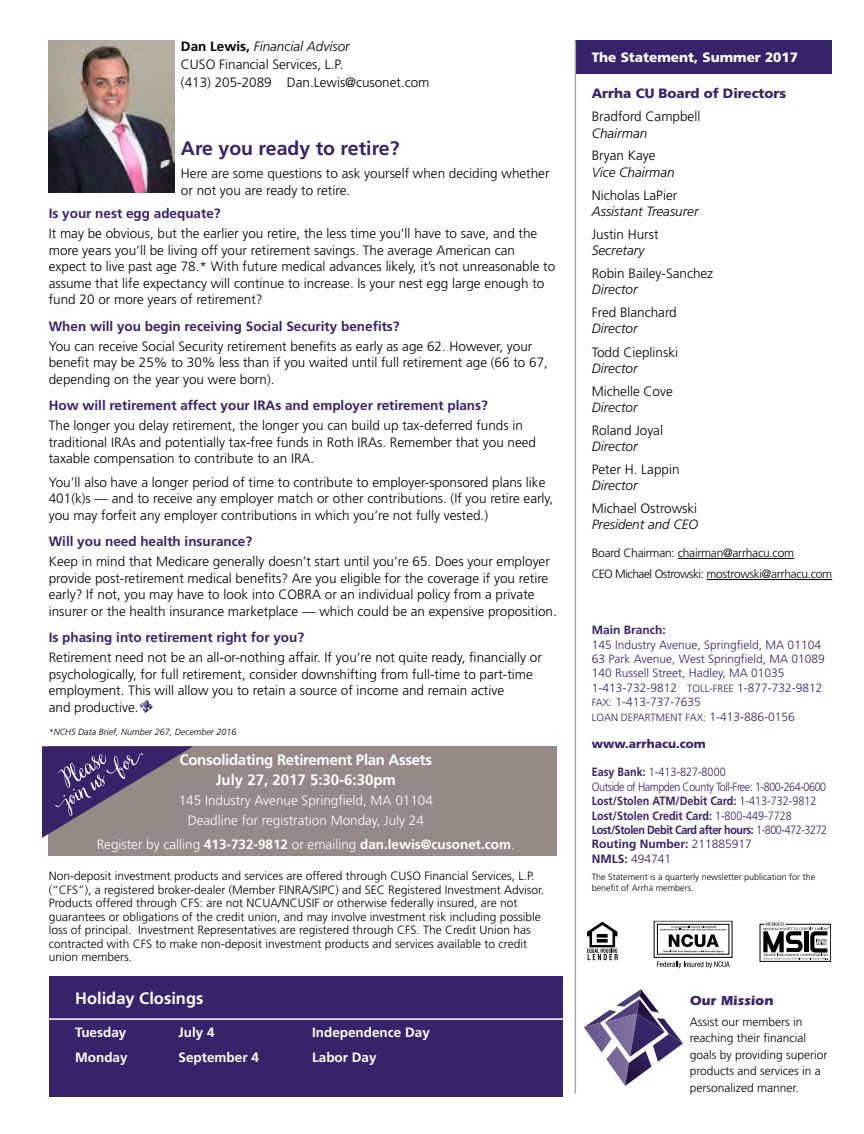
<style>
.page{position:relative;width:864px;height:1134px;background:#fff}
.page>*{position:absolute;margin:0;border:0;box-sizing:border-box;transform-origin:0 0}
.t1{font:700 19.5px "Frutiger";color:#37236a}
.t2{font:700 16.5px "Frutiger";color:#fff}
.t3{font:700 15px/20.2px "Frutiger";letter-spacing:-.02em;color:#fff;text-align:center}
.t4{font:300 13.5px/16.5px "Frutiger";color:#000}
.t5{font:700 13.5px "Frutiger";color:#37236a}
.t6{font:700 13.5px "Frutiger";color:#fff}
.t7{font:italic 300 13.5px "Frutiger";color:#000}
.t8{font:300 13.5px/20.2px "Frutiger";color:#fff;text-align:center}
.t9{font:900 13.5px "Frutiger";color:#fff}
.t10{font:900 13.5px "Frutiger";color:#37236a}
.t11{font:700 13.5px "Itc Eras";color:#37236a}
.t12{font:300 12px/13.5px "Frutiger";color:#000}
.t13{font:300 12px/14.4px "Frutiger";letter-spacing:-.04em;color:#37236a;scale:.9 1}
.t14{font:300 12px/14.4px "Frutiger";color:#37236a}
.t15{font:300 12px/21.1px "Frutiger";letter-spacing:-.025em;color:#000}
.t16{font:900 12px "Frutiger";color:#37236a}
.t17{font:700 12px "Frutiger";color:#37236a}
.t18{font:300 10.5px "Frutiger";color:#37236a}
.t19{font:300 9px/10.8px "Frutiger";color:#000}
.t20{font:italic 300 9px "Frutiger";color:#000}
.s1{font-weight:700}
.s2{font-style:italic}
.s3{font-weight:300}
.s4{font-size:10.5px}
.s5{font-size:12px}
</style>
<div class="page">
<div style="left:575px;top:40px;width:257px;height:34px;background:#37236a"></div>
<hr style="left:678px;top:558px;width:116px;height:1px;background:#000">
<hr style="left:707px;top:579px;width:125px;height:1px;background:#000">
<svg style="left:587px;top:922px;width:31px;height:39px"></svg>
<svg style="left:759px;top:923px;width:72px;height:39px"></svg>
<div style="left:654px;top:921px;width:78px;height:37px;border:1px solid #000"></div>
<div style="left:657px;top:924px;width:72px;height:31px;border:1px solid #000"></div>
<svg style="left:660px;top:926px;width:67px;height:27px"></svg>
<svg style="left:657px;top:961px;width:73px;height:7px"></svg>
<hr style="left:575px;top:40px;width:1px;height:1054px;background:#a7a9ac">
<div style="left:49px;top:976px;width:514px;height:120px;background:#37236a"></div>
<hr style="left:45px;top:1018px;width:521px;height:2px;background:#fff">
<svg style="left:584px;top:989px;width:99px;height:97px"></svg>
<img style="left:49px;top:40px;width:125px;height:152px">
<div style="left:49px;top:746px;width:508px;height:109px;background:#958a85"></div>
<svg style="left:42px;top:746px;width:151px;height:92px"></svg>
<svg style="left:139px;top:700px;width:14px;height:13px"></svg>
<p class="t4" style="left:181px;top:37px;width:250px;line-height:18px"><span class="s1">Dan Lewis,</span> <span class="s2">Financial Advisor<br></span>CUSO Financial Services, L.P.<br>(413) 205-2089 Dan.Lewis@cusonet.com</p>
<h1 class="t1" style="left:181px;top:137px;width:220px">Are you ready to retire?</h1>
<p class="t4" style="left:181px;top:165px;width:370px">Here are some questions to ask yourself when deciding whether or not you are ready to retire.</p>
<p class="t5" style="left:49px;top:205px;width:173px">Is your nest egg adequate?</p>
<p class="t4" style="left:49px;top:225px;width:508px">It may be obvious, but the earlier you retire, the less time you’ll have to save, and the more years you’ll be living off your retirement savings. The average American can expect to live past age 78.* With future medical advances likely, it’s not unreasonable to assume that life expectancy will continue to increase. Is your nest egg large enough to fund 20 or more years of retirement?</p>
<p class="t5" style="left:49px;top:318px;width:352px">When will you begin receiving Social Security benefits?</p>
<p class="t4" style="left:49px;top:338px;width:501px">You can receive Social Security retirement benefits as early as age 62. However, your benefit may be 25% to 30% less than if you waited until full retirement age (66 to 67, depending on the year you were born).</p>
<p class="t5" style="left:49px;top:397px;width:441px">How will retirement affect your IRAs and employer retirement plans?</p>
<p class="t4" style="left:49px;top:417px;width:489px">The longer you delay retirement, the longer you can build up tax-deferred funds in traditional IRAs and potentially tax-free funds in Roth IRAs. Remember that you need taxable compensation to contribute to an IRA.</p>
<p class="t4" style="left:49px;top:474px;width:506px">You’ll also have a longer period of time to contribute to employer-sponsored plans like<br>401(k)s — and to receive any employer match or other contributions. (If you retire early, you may forfeit any employer contributions in which you’re not fully vested.)</p>
<p class="t5" style="left:49px;top:533px;width:205px">Will you need health insurance?</p>
<p class="t4" style="left:49px;top:553px;width:510px">Keep in mind that Medicare generally doesn’t start until you’re 65. Does your employer provide post-retirement medical benefits? Are you eligible for the coverage if you retire early? If not, you may have to look into COBRA or an individual policy from a private insurer or the health insurance marketplace — which could be an expensive proposition.</p>
<p class="t5" style="left:49px;top:629px;width:257px">Is phasing into retirement right for you?</p>
<p class="t4" style="left:49px;top:649px;width:495px">Retirement need not be an all-or-nothing affair. If you’re not quite ready, financially or psychologically, for full retirement, consider downshifting from full-time to part-time employment. This will allow you to retain a source of income and remain active<br>and productive.</p>
<p class="t20" style="left:49px;top:727px;width:189px">*NCHS Data Brief, Number 267, December 2016</p>
<p class="t3" style="left:180px;top:749px;width:254px">Consolidating Retirement Plan Assets<br>July 27, 2017 5:30-6:30pm</p>
<p class="t8" style="left:179px;top:790px;width:256px">145 Industry Avenue Springfield, MA 01104<br>Deadline for registration Monday, July 24</p>
<p class="t6" style="left:97px;top:836px;width:420px"><span class="s3">Register by calling</span> 413-732-9812 <span class="s3">or emailing</span> dan.lewis@cusonet.com<span class="s3">.</span></p>
<p class="t12" style="left:49px;top:869px;width:497px">Non-deposit investment products and services are offered through CUSO Financial Services, L.P. (“CFS”), a registered broker-dealer (Member FINRA/SIPC) and SEC Registered Investment Advisor.<br>Products offered through CFS: are not NCUA/NCUSIF or otherwise federally insured, are not guarantees or obligations of the credit union, and may involve investment risk including possible loss of principal. Investment Representatives are registered through CFS. The Credit Union has contracted with CFS to make non-deposit investment products and services available to credit union members.</p>
<p class="t2" style="left:75px;top:989px;width:130px">Holiday Closings</p>
<p class="t6" style="left:75px;top:1024px;width:53px">Tuesday</p>
<p class="t6" style="left:179px;top:1024px;width:38px">July 4</p>
<p class="t6" style="left:312px;top:1024px;width:119px">Independence Day</p>
<p class="t6" style="left:75px;top:1049px;width:54px">Monday</p>
<p class="t6" style="left:179px;top:1049px;width:82px">September 4</p>
<p class="t6" style="left:312px;top:1049px;width:66px">Labor Day</p>
<p class="t9" style="left:592px;top:49px;width:208px">The Statement, Summer 2017</p>
<p class="t10" style="left:592px;top:85px;width:196px">Arrha CU Board of Directors</p>
<p class="t4" style="left:592px;top:108px;width:110px">Bradford Campbell</p>
<p class="t7" style="left:592px;top:125px;width:57px">Chairman</p>
<p class="t4" style="left:592px;top:148px;width:65px">Bryan Kaye</p>
<p class="t7" style="left:592px;top:164px;width:84px">Vice Chairman</p>
<p class="t4" style="left:592px;top:187px;width:87px">Nicholas LaPier</p>
<p class="t7" style="left:592px;top:203px;width:108px">Assistant Treasurer</p>
<p class="t4" style="left:592px;top:226px;width:68px">Justin Hurst</p>
<p class="t7" style="left:592px;top:243px;width:54px">Secretary</p>
<p class="t4" style="left:592px;top:265px;width:123px">Robin Bailey-Sanchez</p>
<p class="t7" style="left:592px;top:282px;width:47px">Director</p>
<p class="t4" style="left:592px;top:304px;width:87px">Fred Blanchard</p>
<p class="t7" style="left:592px;top:321px;width:47px">Director</p>
<p class="t4" style="left:592px;top:344px;width:88px">Todd Cieplinski</p>
<p class="t7" style="left:592px;top:360px;width:47px">Director</p>
<p class="t4" style="left:592px;top:383px;width:82px">Michelle Cove</p>
<p class="t7" style="left:592px;top:399px;width:47px">Director</p>
<p class="t4" style="left:592px;top:422px;width:73px">Roland Joyal</p>
<p class="t7" style="left:592px;top:439px;width:47px">Director</p>
<p class="t4" style="left:592px;top:461px;width:89px">Peter H. Lappin</p>
<p class="t7" style="left:592px;top:478px;width:47px">Director</p>
<p class="t4" style="left:592px;top:500px;width:107px">Michael Ostrowski</p>
<p class="t7" style="left:592px;top:517px;width:108px">President and CEO</p>
<p class="t15" style="left:592px;top:542px;width:242px">Board Chairman: chairman@arrhacu.com<br>CEO Michael Ostrowski: mostrowski@arrhacu.com</p>
<p class="t17" style="left:592px;top:623px;width:76px">Main Branch:</p>
<p class="t14" style="left:592px;top:637px;width:234px">145 Industry Avenue, Springfield, MA 01104<br>63 Park Avenue, West Springfield, MA 01089<br>140 Russell Street, Hadley, MA 01035<br>1-413-732-9812 <span class="s4">TOLL-FREE</span> 1-877-732-9812<br><span class="s4">FAX:</span> 1-413-737-7635</p>
<p class="t18" style="left:592px;top:711px;width:204px">LOAN DEPARTMENT FAX: <span class="s5">1-413-886-0156</span></p>
<p class="t16" style="left:592px;top:737px;width:116px">www.arrhacu.com</p>
<p class="t13" style="left:592px;top:765px;width:263px"><span class="s1">Easy Bank:</span> 1-413-827-8000<br>Outside of Hampden County Toll-Free: 1-800-264-0600<br><span class="s1">Lost/Stolen ATM/Debit Card:</span> 1-413-732-9812<br><span class="s1">Lost/Stolen Credit Card:</span> 1-800-449-7728<br><span class="s1">Lost/Stolen Debit Card after hours:</span> 1-800-472-3272<br><span class="s1">Routing Number:</span> 211885917<br><span class="s1">NMLS:</span> 494741</p>
<p class="t19" style="left:592px;top:872px;width:225px">The Statement is a quarterly newsletter publication for the benefit of Arrha members.</p>
<p class="t11" style="left:690px;top:993px;width:85px">Our Mission</p>
<p class="t12" style="left:690px;top:1013px;width:139px;line-height:16.5px">Assist our members in reaching their financial goals by providing superior products and services in a personalized manner.</p>
</div>
